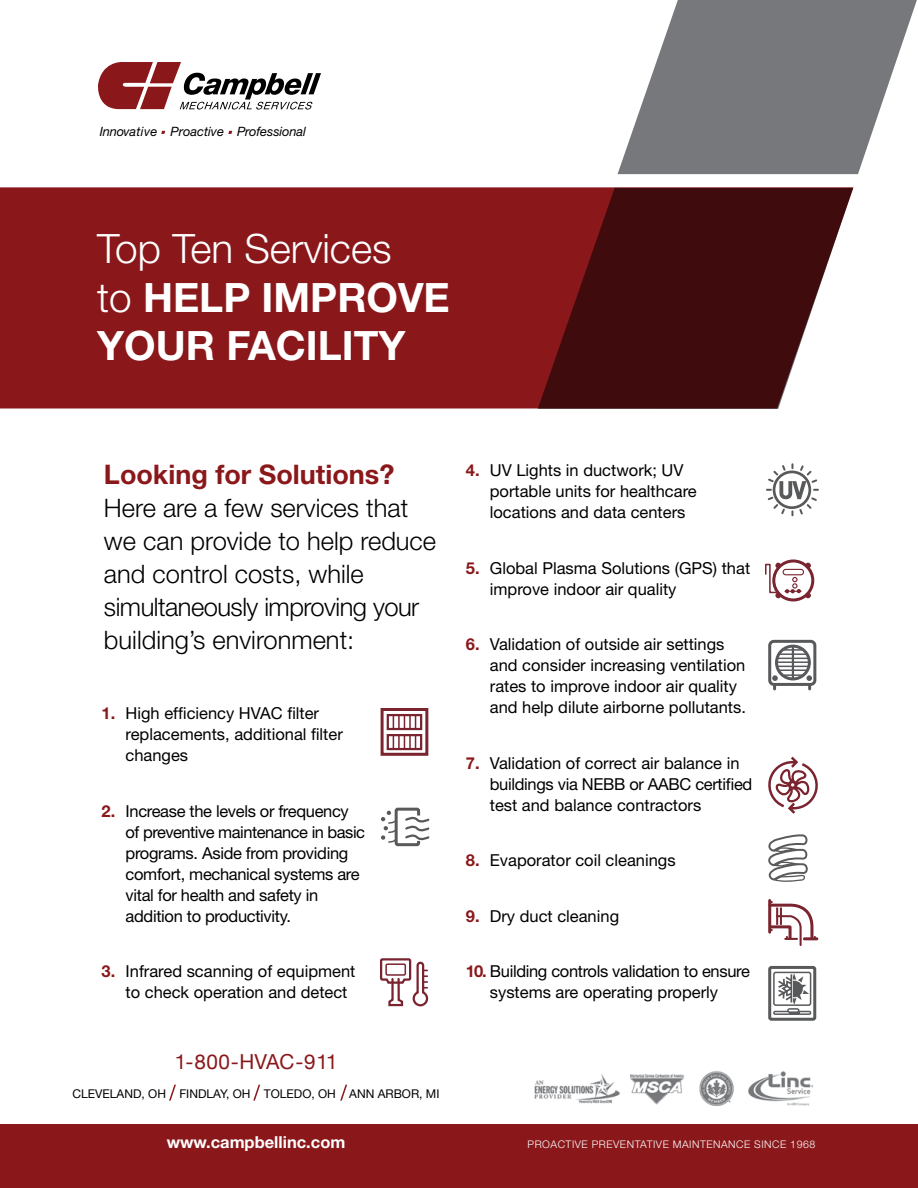
<style>
.page{position:relative;width:918px;height:1188px;background:#fff}
.page>*{position:absolute;margin:0;border:0;box-sizing:border-box;transform-origin:0 0}
.t1{font:700 40.5px/48.6px "Helvetica Neue";color:#fff}
.t2{font:700 27px "Helvetica Neue";color:#8a181b}
.t3{font:300 25.5px/33px "Helvetica Neue";color:#000}
.t4{font:20.7px "Helvetica Neue";color:#8a181b}
.t5{font:16.5px/21px "Helvetica Neue";color:#000}
.t6{font:16.5px/21px "Helvetica Neue";letter-spacing:-.02em;color:#000}
.t7{font:700 16.5px "Helvetica Neue";color:#fff}
.t8{font:italic 12.9px "Helvetica Neue";color:#000}
.t9{font:12px "Helvetica Neue";color:#000}
.t10{font:300 10.5px "Helvetica Neue";letter-spacing:.05em;color:#fff}
.s1{font-weight:300}
.s2{font-weight:700;color:#8a181b}
</style>
<div class="page">
<div style="left:0;top:187px;width:854px;height:222px;background:#8a181b"></div>
<div style="left:0;top:1125px;width:918px;height:63px;background:#8a181b"></div>
<svg style="left:538px;top:188px;width:315px;height:221px;background:#5e292a"></svg>
<svg style="left:618px;top:0;width:299px;height:174px;fill:#77787b"></svg>
<svg style="left:98px;top:62px;width:223px;height:48px"></svg>
<img style="left:534px;top:1071px;width:280px;height:35px">
<svg style="left:228px;top:131px;width:4px;height:3px"></svg>
<svg style="left:161px;top:131px;width:4px;height:3px"></svg>
<svg style="left:169px;top:1085px;width:7px;height:16px"></svg>
<svg style="left:253px;top:1085px;width:7px;height:16px"></svg>
<svg style="left:340px;top:1085px;width:7px;height:16px"></svg>
<div style="left:381px;top:708px;width:47px;height:48px;border:3px solid #79242f"></div>
<div style="left:387px;top:714px;width:35px;height:16px;border:2px solid #79242f"></div>
<div style="left:387px;top:734px;width:35px;height:16px;border:2px solid #79242f"></div>
<svg style="left:393px;top:715px;width:23px;height:35px"></svg>
<div style="left:395px;top:808px;width:25px;height:38px;border:3px solid #58595b;border-radius:2px"></div>
<svg style="left:404px;top:816px;width:26px;height:28px"></svg>
<svg style="left:381px;top:811px;width:17px;height:32px"></svg>
<svg style="left:380px;top:958px;width:49px;height:49px"></svg>
<svg style="left:766px;top:463px;width:53px;height:54px"></svg>
<div style="left:772px;top:560px;width:42px;height:41px;border:3px solid #79242f;border-radius:50%"></div>
<svg style="left:765px;top:563px;width:46px;height:35px"></svg>
<svg style="left:768px;top:639px;width:49px;height:50px"></svg>
<svg style="left:768px;top:757px;width:50px;height:57px"></svg>
<div style="left:788px;top:780px;width:9px;height:10px;border:3px solid #79242f;border-radius:50%"></div>
<svg style="left:768px;top:834px;width:40px;height:48px"></svg>
<hr style="left:768px;top:900px;width:3px;height:32px;background:#79242f">
<svg style="left:768px;top:901px;width:49px;height:45px"></svg>
<div style="left:768px;top:966px;width:48px;height:55px;border:3px solid #58595b;border-radius:2px"></div>
<svg style="left:773px;top:1011px;width:38px;height:4px"></svg>
<div style="left:773px;top:972px;width:38px;height:34px;border:2px solid #58595b;border-radius:2px"></div>
<svg style="left:776px;top:973px;width:32px;height:42px"></svg>
<p class="t8" style="left:100px;top:123px;width:208px">Innovative Proactive Professional</p>
<h1 class="t1" style="left:97px;top:223px;width:354px"><span class="s1">Top Ten Services<br>to</span> HELP IMPROVE<br>YOUR FACILITY</h1>
<h2 class="t2" style="left:104px;top:458px;width:292px">Looking for Solutions?</h2>
<h3 class="t3" style="left:104px;top:491px;width:334px">Here are a few services that we can provide to help reduce and control costs, while simultaneously improving your building’s environment:</h3>
<p class="t5" style="left:126px;top:703px;width:219px;text-indent:-24px"><span class="s2">1.</span> High efficiency HVAC filter replacements, additional filter changes</p>
<p class="t6" style="left:126px;top:800px;width:241px;text-indent:-24px"><span class="s2">2.</span> Increase the levels or frequency of preventive maintenance in basic programs. Aside from providing comfort, mechanical systems are vital for health and safety in addition to productivity.</p>
<p class="t5" style="left:126px;top:961px;width:231px;text-indent:-24px"><span class="s2">3.</span> Infrared scanning of equipment to check operation and detect</p>
<p class="t4" style="left:175px;top:1047px;width:164px">1-800-HVAC-911</p>
<p class="t9" style="left:73px;top:1085px;width:368px">CLEVELAND, OH FINDLAY, OH TOLEDO, OH ANN ARBOR, MI</p>
<p class="t5" style="left:490px;top:460px;width:208px;text-indent:-24px"><span class="s2">4.</span> UV Lights in ductwork; UV portable units for healthcare locations and data centers</p>
<p class="t5" style="left:490px;top:557px;width:262px;text-indent:-24px"><span class="s2">5.</span> Global Plasma Solutions (GPS) that improve indoor air quality</p>
<p class="t5" style="left:490px;top:634px;width:258px;text-indent:-24px"><span class="s2">6.</span> Validation of outside air settings and consider increasing ventilation rates to improve indoor air quality and help dilute airborne pollutants.</p>
<p class="t5" style="left:490px;top:752px;width:264px;text-indent:-24px"><span class="s2">7.</span> Validation of correct air balance in buildings via NEBB or AABC certified test and balance contractors</p>
<p class="t5" style="left:466px;top:850px;width:211px"><span class="s2">8.</span> Evaporator coil cleanings</p>
<p class="t5" style="left:466px;top:905px;width:155px"><span class="s2">9.</span> Dry duct cleaning</p>
<p class="t6" style="left:466px;top:961px;width:286px;text-align:center"><span class="s2">10.</span> Building controls validation to ensure systems are operating properly</p>
<p class="t7" style="left:167px;top:1131px;width:180px">www.campbellinc.com</p>
<p class="t10" style="left:528px;top:1138px;width:289px">PROACTIVE PREVENTATIVE MAINTENANCE SINCE 1968</p>
</div>
